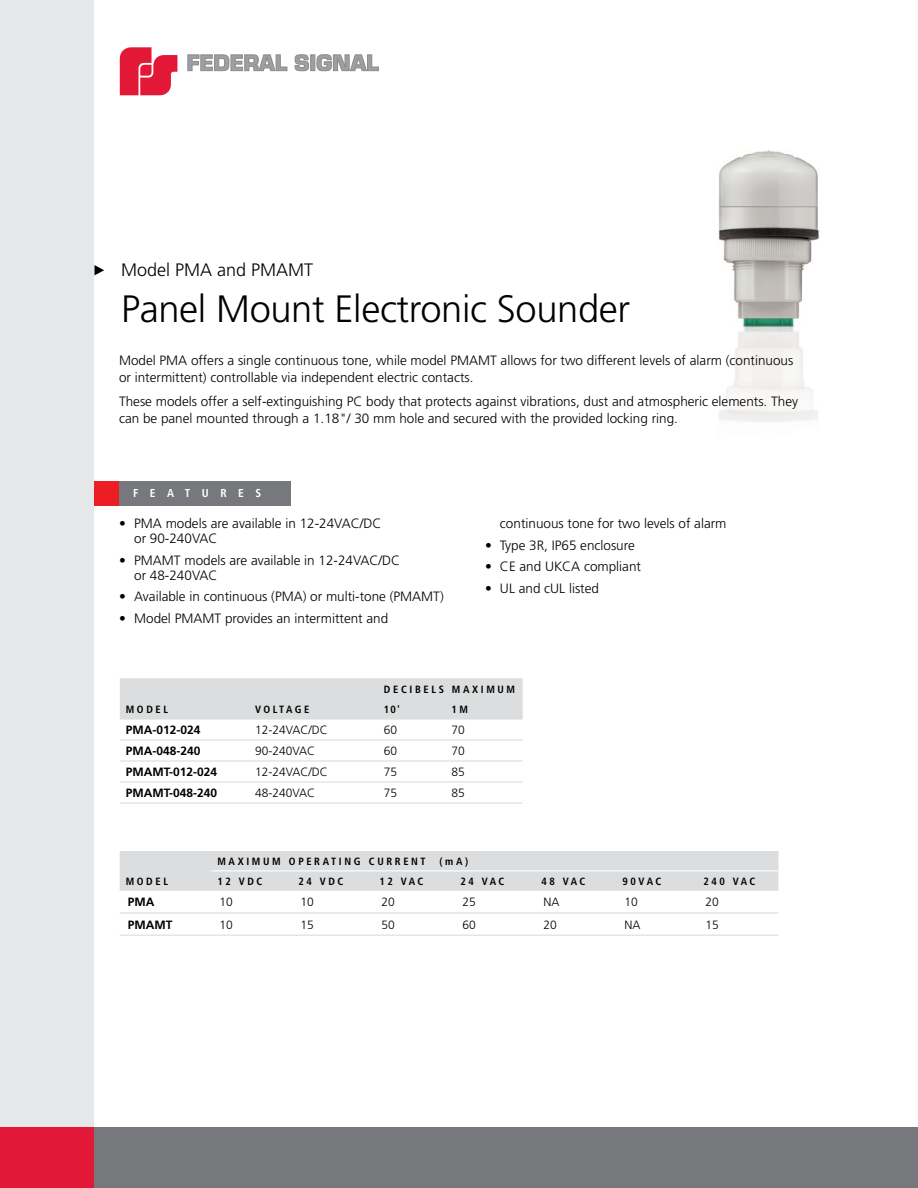
<style>
.page{position:relative;width:918px;height:1188px;background:#fff}
.page>*{position:absolute;margin:0;border:0;box-sizing:border-box;transform-origin:0 0}
.t1{font:300 38.1px "Frutiger LT Std";letter-spacing:-.01em;color:#000}
.t2{font:300 18px "Frutiger LT Std";color:#000}
.t3{font:300 13.5px/17.2px "Frutiger LT Std";color:#000}
.t4{font:300 12px "Frutiger LT Std";color:#000}
.t5{font:700 12px "Frutiger LT Std";color:#000}
.t6{font:700 condensed 11.55px "Frutiger LT Std";letter-spacing:1em;color:#fff}
.t7{font:700 condensed 10.5px "Frutiger LT Std";letter-spacing:.25em;color:#000}
.t8{font:700 condensed 10.5px "Frutiger LT Std";letter-spacing:.23em;color:#000}
</style>
<div class="page">
<div style="left:0;top:0;width:94px;height:1188px;background:#e6e7e8"></div>
<div style="left:0;top:1127px;width:94px;height:61px;background:#e11837"></div>
<svg style="left:188px;top:55px;width:99px;height:16px"></svg>
<svg style="left:295px;top:54px;width:14px;height:17px"></svg>
<hr style="left:311px;top:55px;width:4px;height:16px;background:#9d9fa2">
<svg style="left:317px;top:54px;width:62px;height:17px"></svg>
<svg style="left:120px;top:47px;width:57px;height:48px"></svg>
<div style="left:94px;top:1127px;width:824px;height:61px;background:#77787b"></div>
<img style="left:718px;top:150px;width:101px;height:272px">
<svg style="left:94px;top:265px;width:10px;height:10px"></svg>
<div style="left:94px;top:481px;width:26px;height:24px;background:#ed1d24"></div>
<div style="left:120px;top:481px;width:171px;height:24px;background:#77787b"></div>
<div style="left:120px;top:678px;width:403px;height:40px;background:#dcddde"></div>
<hr style="left:120px;top:718px;width:129px;height:2px;background:#dcddde">
<hr style="left:249px;top:718px;width:129px;height:2px;background:#dcddde">
<hr style="left:120px;top:739px;width:129px;height:2px;background:#dcddde">
<hr style="left:249px;top:739px;width:129px;height:2px;background:#dcddde">
<hr style="left:378px;top:739px;width:68px;height:2px;background:#dcddde">
<hr style="left:446px;top:739px;width:77px;height:2px;background:#dcddde">
<hr style="left:120px;top:760px;width:129px;height:2px;background:#dcddde">
<hr style="left:249px;top:760px;width:129px;height:2px;background:#dcddde">
<hr style="left:378px;top:760px;width:68px;height:2px;background:#dcddde">
<hr style="left:446px;top:760px;width:77px;height:2px;background:#dcddde">
<hr style="left:120px;top:781px;width:129px;height:2px;background:#dcddde">
<hr style="left:249px;top:781px;width:129px;height:2px;background:#dcddde">
<hr style="left:120px;top:802px;width:129px;height:2px;background:#dcddde">
<hr style="left:249px;top:802px;width:129px;height:2px;background:#dcddde">
<hr style="left:378px;top:802px;width:68px;height:2px;background:#dcddde">
<hr style="left:446px;top:802px;width:77px;height:2px;background:#dcddde">
<hr style="left:378px;top:718px;width:68px;height:2px;background:#dcddde">
<hr style="left:446px;top:718px;width:77px;height:2px;background:#dcddde">
<hr style="left:378px;top:781px;width:68px;height:2px;background:#dcddde">
<hr style="left:446px;top:781px;width:77px;height:2px;background:#dcddde">
<div style="left:120px;top:851px;width:658px;height:40px;background:#dcddde"></div>
<hr style="left:211px;top:870px;width:81px;height:1px;background:#fff">
<hr style="left:292px;top:870px;width:81px;height:1px;background:#fff">
<hr style="left:373px;top:870px;width:81px;height:1px;background:#fff">
<hr style="left:454px;top:870px;width:81px;height:1px;background:#fff">
<hr style="left:535px;top:870px;width:81px;height:1px;background:#fff">
<hr style="left:616px;top:870px;width:81px;height:1px;background:#fff">
<hr style="left:697px;top:870px;width:81px;height:1px;background:#fff">
<hr style="left:120px;top:935px;width:91px;height:1px;background:#dcddde">
<hr style="left:211px;top:935px;width:81px;height:1px;background:#dcddde">
<hr style="left:292px;top:935px;width:81px;height:1px;background:#dcddde">
<hr style="left:373px;top:935px;width:81px;height:1px;background:#dcddde">
<hr style="left:454px;top:935px;width:81px;height:1px;background:#dcddde">
<hr style="left:535px;top:935px;width:81px;height:1px;background:#dcddde">
<hr style="left:616px;top:935px;width:81px;height:1px;background:#dcddde">
<hr style="left:697px;top:935px;width:81px;height:1px;background:#dcddde">
<hr style="left:120px;top:912px;width:91px;height:2px;background:#dcddde">
<hr style="left:211px;top:912px;width:81px;height:2px;background:#dcddde">
<hr style="left:292px;top:912px;width:81px;height:2px;background:#dcddde">
<hr style="left:373px;top:912px;width:81px;height:2px;background:#dcddde">
<hr style="left:454px;top:912px;width:81px;height:2px;background:#dcddde">
<hr style="left:535px;top:912px;width:81px;height:2px;background:#dcddde">
<hr style="left:616px;top:912px;width:81px;height:2px;background:#dcddde">
<hr style="left:697px;top:912px;width:81px;height:2px;background:#dcddde">
<h2 class="t2" style="left:121px;top:259px;width:194px">Model PMA and PMAMT</h2>
<h1 class="t1" style="left:121px;top:287px;width:511px">Panel Mount Electronic Sounder</h1>
<p class="t3" style="left:119px;top:352px;width:676px">Model PMA offers a single continuous tone, while model PMAMT allows for two different levels of alarm (continuous or intermittent) controllable via independent electric contacts.</p>
<p class="t3" style="left:119px;top:393px;width:681px">These models offer a self-extinguishing PC body that protects against vibrations, dust and atmospheric elements. They can be panel mounted through a 1.18"/ 30 mm hole and secured with the provided locking ring.</p>
<p class="t6" style="left:133px;top:486px;width:130px">FEATURES</p>
<p class="t3" style="left:134px;top:516px;width:249px;line-height:15px;text-indent:-15px">• PMA models are available in 12-24VAC/DC or 90-240VAC</p>
<p class="t3" style="left:134px;top:553px;width:268px;line-height:15px;text-indent:-15px">• PMAMT models are available in 12-24VAC/DC or 48-240VAC</p>
<p class="t3" style="left:119px;top:588px;width:326px">• Available in continuous (PMA) or multi-tone (PMAMT)</p>
<p class="t3" style="left:119px;top:610px;width:271px">• Model PMAMT provides an intermittent and</p>
<p class="t3" style="left:500px;top:515px;width:228px">continuous tone for two levels of alarm</p>
<p class="t3" style="left:485px;top:537px;width:151px">• Type 3R, IP65 enclosure</p>
<p class="t3" style="left:485px;top:558px;width:158px">• CE and UKCA compliant</p>
<p class="t3" style="left:485px;top:580px;width:116px">• UL and cUL listed</p>
<p class="t7" style="left:384px;top:683px;width:133px">DECIBELS MAXIMUM</p>
<p class="t7" style="left:126px;top:703px;width:44px">MODEL</p>
<p class="t8" style="left:255px;top:703px;width:56px">VOLTAGE</p>
<p class="t7" style="left:384px;top:703px;width:17px">10'</p>
<p class="t7" style="left:452px;top:703px;width:18px">1M</p>
<p class="t5" style="left:126px;top:723px;width:76px">PMA-012-024</p>
<p class="t4" style="left:255px;top:723px;width:74px">12-24VAC/DC</p>
<p class="t4" style="left:384px;top:723px;width:15px">60</p>
<p class="t4" style="left:452px;top:723px;width:15px">70</p>
<p class="t5" style="left:126px;top:744px;width:76px">PMA-048-240</p>
<p class="t4" style="left:255px;top:744px;width:62px">90-240VAC</p>
<p class="t4" style="left:384px;top:744px;width:15px">60</p>
<p class="t4" style="left:452px;top:744px;width:15px">70</p>
<p class="t5" style="left:126px;top:765px;width:93px">PMAMT-012-024</p>
<p class="t4" style="left:255px;top:765px;width:74px">12-24VAC/DC</p>
<p class="t4" style="left:384px;top:765px;width:15px">75</p>
<p class="t4" style="left:452px;top:765px;width:15px">85</p>
<p class="t5" style="left:126px;top:786px;width:93px">PMAMT-048-240</p>
<p class="t4" style="left:255px;top:786px;width:62px">48-240VAC</p>
<p class="t4" style="left:384px;top:786px;width:15px">75</p>
<p class="t4" style="left:452px;top:786px;width:15px">85</p>
<p class="t7" style="left:126px;top:875px;width:44px">MODEL</p>
<p class="t7" style="left:217px;top:855px;width:210px">MAXIMUM OPERATING CURRENT</p>
<p class="t7" style="left:440px;top:855px;width:30px">(mA)</p>
<p class="t7" style="left:217px;top:875px;width:46px">12 VDC</p>
<p class="t7" style="left:298px;top:875px;width:46px">24 VDC</p>
<p class="t7" style="left:379px;top:875px;width:45px">12 VAC</p>
<p class="t7" style="left:460px;top:875px;width:45px">24 VAC</p>
<p class="t7" style="left:541px;top:875px;width:45px">48 VAC</p>
<p class="t7" style="left:622px;top:875px;width:40px">90VAC</p>
<p class="t7" style="left:703px;top:875px;width:54px">240 VAC</p>
<p class="t5" style="left:128px;top:895px;width:28px">PMA</p>
<p class="t4" style="left:220px;top:895px;width:15px">10</p>
<p class="t4" style="left:301px;top:895px;width:15px">10</p>
<p class="t4" style="left:382px;top:895px;width:15px">20</p>
<p class="t4" style="left:463px;top:895px;width:15px">25</p>
<p class="t4" style="left:544px;top:895px;width:18px">NA</p>
<p class="t4" style="left:625px;top:895px;width:15px">10</p>
<p class="t4" style="left:706px;top:895px;width:15px">20</p>
<p class="t5" style="left:128px;top:917px;width:46px">PMAMT</p>
<p class="t4" style="left:220px;top:918px;width:15px">10</p>
<p class="t4" style="left:301px;top:918px;width:15px">15</p>
<p class="t4" style="left:382px;top:918px;width:15px">50</p>
<p class="t4" style="left:463px;top:918px;width:15px">60</p>
<p class="t4" style="left:544px;top:918px;width:15px">20</p>
<p class="t4" style="left:625px;top:918px;width:18px">NA</p>
<p class="t4" style="left:706px;top:918px;width:15px">15</p>
</div>
